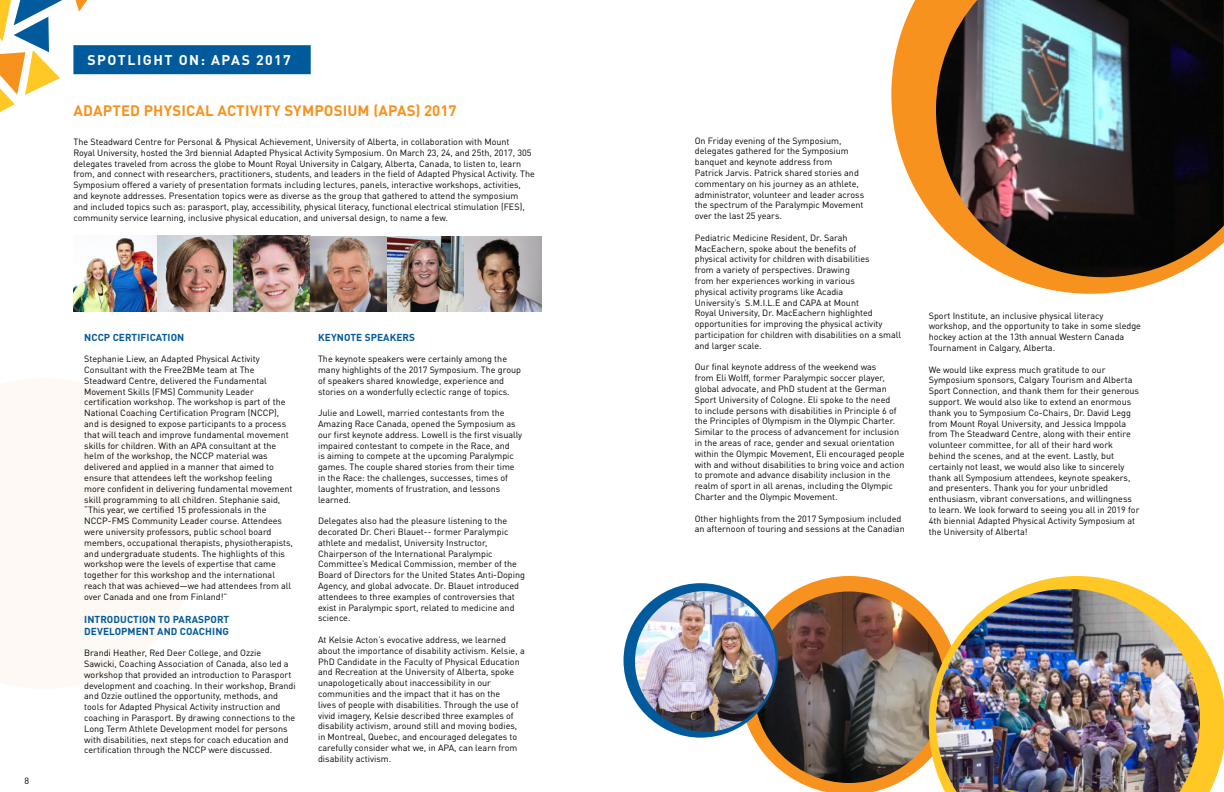
<style>
.page{position:relative;width:1224px;height:792px;background:#fff}
.page>*{position:absolute;margin:0;border:0;box-sizing:border-box;transform-origin:0 0}
.t1{font:700 15px "DIN Pro";letter-spacing:.01em;color:#f7921e}
.t2{font:700 14px "DIN Pro";letter-spacing:.11em;color:#fff}
.t3{font:700 10px "DIN Pro";letter-spacing:.01em;color:#005a9c}
.t4{font:9px/10.8px "DIN Pro";color:#000}
</style>
<div class="page">
<svg style="left:741px;top:576px;width:188px;height:216px"></svg>
<img style="left:753px;top:592px;width:192px;height:191px;border-radius:96px">
<div style="left:624px;top:583px;width:154px;height:155px;background:#005a9c;border-radius:50%"></div>
<svg style="left:891px;top:0;width:280px;height:294px;fill:#f7921e"></svg>
<svg style="left:929px;top:576px;width:295px;height:216px"></svg>
<svg style="left:0;top:378px;width:199px;height:311px;fill:#fef9f4"></svg>
<svg style="left:75px;top:0;width:12px;height:12px"></svg>
<svg style="left:0;top:0;width:62px;height:112px"></svg>
<img style="left:73px;top:236px;width:468px;height:76px">
<div style="left:73px;top:45px;width:238px;height:29px;background:#005a9c"></div>
<img style="left:936px;top:589px;width:264px;height:203px">
<img style="left:635px;top:591px;width:141px;height:141px;border-radius:70px">
<img style="left:936px;top:0;width:288px;height:277px">
<p class="t4" style="left:24px;top:774px;width:6px">8</p>
<h2 class="t2" style="left:87px;top:48px;width:59px">SPOTLIGH</h2>
<h2 class="t2" style="left:165px;top:48px;width:128px">T ON: APAS 2017</h2>
<h1 class="t1" style="left:74px;top:98px;width:385px">ADAPTED PHYSICAL ACTIVITY SYMPOSI UM (APAS) 2017</h1>
<p class="t4" style="left:73px;top:136px;width:463px">The Steadward Centre for Personal &amp; Physical Achievement, University of Alberta, in collaboration with Mount<br>Royal University, hosted the 3rd biennial Adapted Physical Activity Symposium. On March 23, 24, and 25th, 2017, 305 delegates traveled from across the globe to Mount Royal University in Calgary, Alberta, Canada, to listen to, learn from, and connect with researchers, practitioners, students, and leaders in the field of Adapted Physical Activity. The Symposium offered a variety of presentation formats including lectures, panels, interactive workshops, activities, and keynote addresses. Presentation topics were as diverse as the group that gathered to attend the symposium and included topics such as: parasport, play, accessibility, physical literacy, functional electrical stimulation (FES), community service learning, inclusive physical education, and universal design, to name a few.</p>
<p class="t3" style="left:84px;top:329px;width:36px">NCCP CERT</p>
<p class="t3" style="left:137px;top:329px;width:41px">IFICATION</p>
<p class="t4" style="left:84px;top:353px;width:210px">Stephanie Liew, an Adapted Physical Activity Consultant with the Free2BMe team at The Steadward Centre, delivered the Fundamental Movement Skills (FMS) Community Leader certification workshop. The workshop is part of the National Coaching Certification Program (NCCP), and is designed to expose participants to a process that will teach and improve fundamental movement skills for children. With an APA consultant at the helm of the workshop, the NCCP material was delivered and applied in a manner that aimed to ensure that attendees left the workshop feeling more confident in delivering fundamental movement skill programming to all children. Stephanie said, “This year, we certified 15 professionals in the NCCP-FMS Community Leader course. Attendees were university professors, public school board members, occupational therapists, physiotherapists, and undergraduate students. The highlights of this workshop were the levels of expertise that came together for this workshop and the international reach that was achieved—we had attendees from all over Canada and one from Finland!”</p>
<p class="t3" style="left:84px;top:611px;width:7px">INTRO</p>
<p class="t3" style="left:114px;top:611px;width:73px">DUCTION TO PARASPORT</p>
<p class="t3" style="left:84px;top:623px;width:8px">DEVELOPMENT</p>
<p class="t3" style="left:157px;top:623px;width:30px">AN D COA</p>
<p class="t3" style="left:199px;top:623px;width:32px">CHING</p>
<p class="t4" style="left:84px;top:647px;width:213px">Brandi Heather, Red Deer College, and Ozzie Sawicki, Coaching Association of Canada, also led a workshop that provided an introduction to Parasport development and coaching. In their workshop, Brandi and Ozzie outlined the opportunity, methods, and tools for Adapted Physical Activity instruction and coaching in Parasport. By drawing connections to the Long Term Athlete Development model for persons with disabilities, next steps for coach education and certification through the NCCP were discussed.</p>
<p class="t3" style="left:318px;top:329px;width:8px">KEYNOTE</p>
<p class="t3" style="left:365px;top:329px;width:8px">SPEA</p>
<p class="t3" style="left:390px;top:329px;width:27px">KERS</p>
<p class="t4" style="left:318px;top:353px;width:205px">The keynote speakers were certainly among the many highlights of the 2017 Symposium. The group of speakers shared knowledge, experience and stories on a wonderfully eclectic range of topics.</p>
<p class="t4" style="left:318px;top:407px;width:206px">Julie and Lowell, married contestants from the Amazing Race Canada, opened the Symposium as our first keynote address. Lowell is the first visually impaired contestant to compete in the Race, and<br>is aiming to compete at the upcoming Paralympic games. The couple shared stories from their time in the Race: the challenges, successes, times of laughter, moments of frustration, and lessons learned.</p>
<p class="t4" style="left:318px;top:515px;width:209px">Delegates also had the pleasure listening to the decorated Dr. Cheri Blauet-- former Paralympic athlete and medalist, University Instructor, Chairperson of the International Paralympic Committee’s Medical Commission, member of the Board of Directors for the United States Anti-Doping Agency, and global advocate. Dr. Blauet introduced attendees to three examples of controversies that exist in Paralympic sport, related to medicine and science.</p>
<p class="t4" style="left:318px;top:634px;width:208px">At Kelsie Acton’s evocative address, we learned about the importance of disability activism. Kelsie, a PhD Candidate in the Faculty of Physical Education and Recreation at the University of Alberta, spoke unapologetically about inaccessibility in our communities and the impact that it has on the<br>lives of people with disabilities. Through the use of vivid imagery, Kelsie described three examples of disability activism, around still and moving bodies, in Montreal, Quebec, and encouraged delegates to carefully consider what we, in APA, can learn from disability activism.</p>
<p class="t4" style="left:695px;top:134px;width:171px">On Friday evening of the Symposium, delegates gathered for the Symposium banquet and keynote address from<br>Patrick Jarvis. Patrick shared stories and commentary on his journey as an athlete, administrator, volunteer and leader across the spectrum of the Paralympic Movement over the last 25 years.</p>
<p class="t4" style="left:695px;top:231px;width:208px">Pediatric Medicine Resident, Dr. Sarah MacEachern, spoke about the benefits of<br>physical activity for children with disabilities<br>from a variety of perspectives. Drawing<br>from her experiences working in various<br>physical activity programs like Acadia<br>University’s S.M.I.L.E and CAPA at Mount<br>Royal University, Dr. MacEachern highlighted opportunities for improving the physical activity participation for children with disabilities on a small and larger scale.</p>
<p class="t4" style="left:695px;top:361px;width:211px">Our final keynote address of the weekend was<br>from Eli Wolff, former Paralympic soccer player, global advocate, and PhD student at the German Sport University of Cologne. Eli spoke to the need<br>to include persons with disabilities in Principle 6 of the Principles of Olympism in the Olympic Charter.<br>Similar to the process of advancement for inclusion in the areas of race, gender and sexual orientation within the Olympic Movement, Eli encouraged people with and without disabilities to bring voice and action to promote and advance disability inclusion in the realm of sport in all arenas, including the Olympic Charter and the Olympic Movement.</p>
<p class="t4" style="left:695px;top:512px;width:211px">Other highlights from the 2017 Symposium included an afternoon of touring and sessions at the Canadian</p>
<p class="t4" style="left:929px;top:309px;width:214px">Sport Institute, an inclusive physical literacy workshop, and the opportunity to take in some sledge hockey action at the 13th annual Western Canada Tournament in Calgary, Alberta.</p>
<p class="t4" style="left:929px;top:363px;width:212px">We would like express much gratitude to our Symposium sponsors, Calgary Tourism and Alberta Sport Connection, and thank them for their generous support. We would also like to extend an enormous thank you to Symposium Co-Chairs, Dr. David Legg from Mount Royal University, and Jessica Imppola from The Steadward Centre, along with their entire volunteer committee, for all of their hard work behind the scenes, and at the event. Lastly, but certainly not least, we would also like to sincerely thank all Symposium attendees, keynote speakers, and presenters. Thank you for your unbridled enthusiasm, vibrant conversations, and willingness to learn. We look forward to seeing you all in 2019 for 4th biennial Adapted Physical Activity Symposium at the University of Alberta!</p>
</div>
